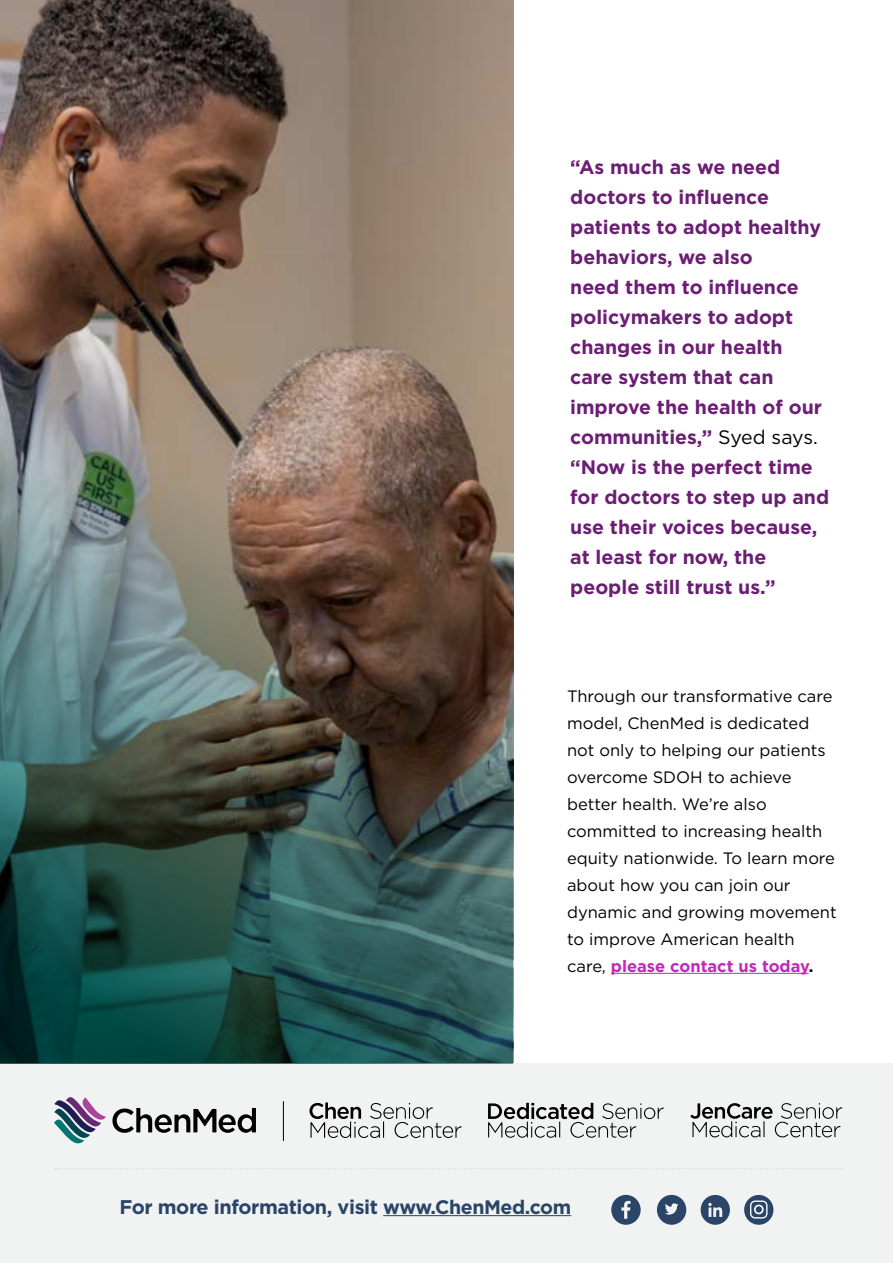
<style>
.page{position:relative;width:893px;height:1263px;background:#fff}
.page>*{position:absolute;margin:0;border:0;box-sizing:border-box;transform-origin:0 0}
.t1{font:700 19.8px "Gotham";letter-spacing:-.02em;color:#2a4567}
.t2{font:700 19.5px/30px "Gotham";color:#6b1e74}
.t3{font:16.5px/27px "Gotham";color:#000}
.s1{font-weight:400;color:#000}
.s2{font-weight:700;color:#c227b9}
.s3{font-weight:700}
.s4{font-size:19.5px}
</style>
<div class="page">
<div style="left:0;top:1063px;width:893px;height:200px;background:#f1f3f3"></div>
<svg style="left:55px;top:1168px;width:787px;height:1px"></svg>
<hr style="left:383px;top:1215px;width:188px;height:1px;background:#2a4567">
<svg style="left:657px;top:1195px;width:29px;height:30px"></svg>
<svg style="left:701px;top:1195px;width:29px;height:30px"></svg>
<svg style="left:611px;top:1195px;width:30px;height:30px"></svg>
<div style="left:744px;top:1195px;width:29px;height:30px;background:#2a4567;border-radius:50%"></div>
<svg style="left:750px;top:1200px;width:18px;height:18px"></svg>
<svg style="left:309px;top:1102px;width:153px;height:36px"></svg>
<svg style="left:54px;top:1097px;width:52px;height:46px"></svg>
<svg style="left:112px;top:1108px;width:144px;height:25px"></svg>
<hr style="left:283px;top:1101px;width:1px;height:40px;background:#000">
<svg style="left:690px;top:1103px;width:152px;height:34px"></svg>
<svg style="left:488px;top:1103px;width:176px;height:35px"></svg>
<img style="left:0;top:0;width:513px;height:1063px">
<hr style="left:611px;top:973px;width:198px;height:1px;background:#c227b9">
<p class="t2" style="left:570px;top:152px;width:260px">“As much as we need doctors to influence patients to adopt healthy behaviors, we also<br>need them to influence policymakers to adopt changes in our health care system that can improve the health of our communities,” <span class="s1">Syed says. </span>“Now is the perfect time for doctors to step up and use their voices because, at least for now, the people still trust us.”</p>
<p class="t3" style="left:567px;top:682px;width:271px">Through our transformative care model, ChenMed is dedicated not only to helping our patients overcome SDOH to achieve better health. We’re also committed to increasing health equity nationwide. To learn more about how you can join our dynamic and growing movement to improve American health care, <span class="s2">please contact us today</span><span class="s3">.</span></p>
<p class="t1" style="left:119px;top:1193px;width:453px">For more information, visit <span class="s4">www.ChenMed.com</span></p>
</div>
